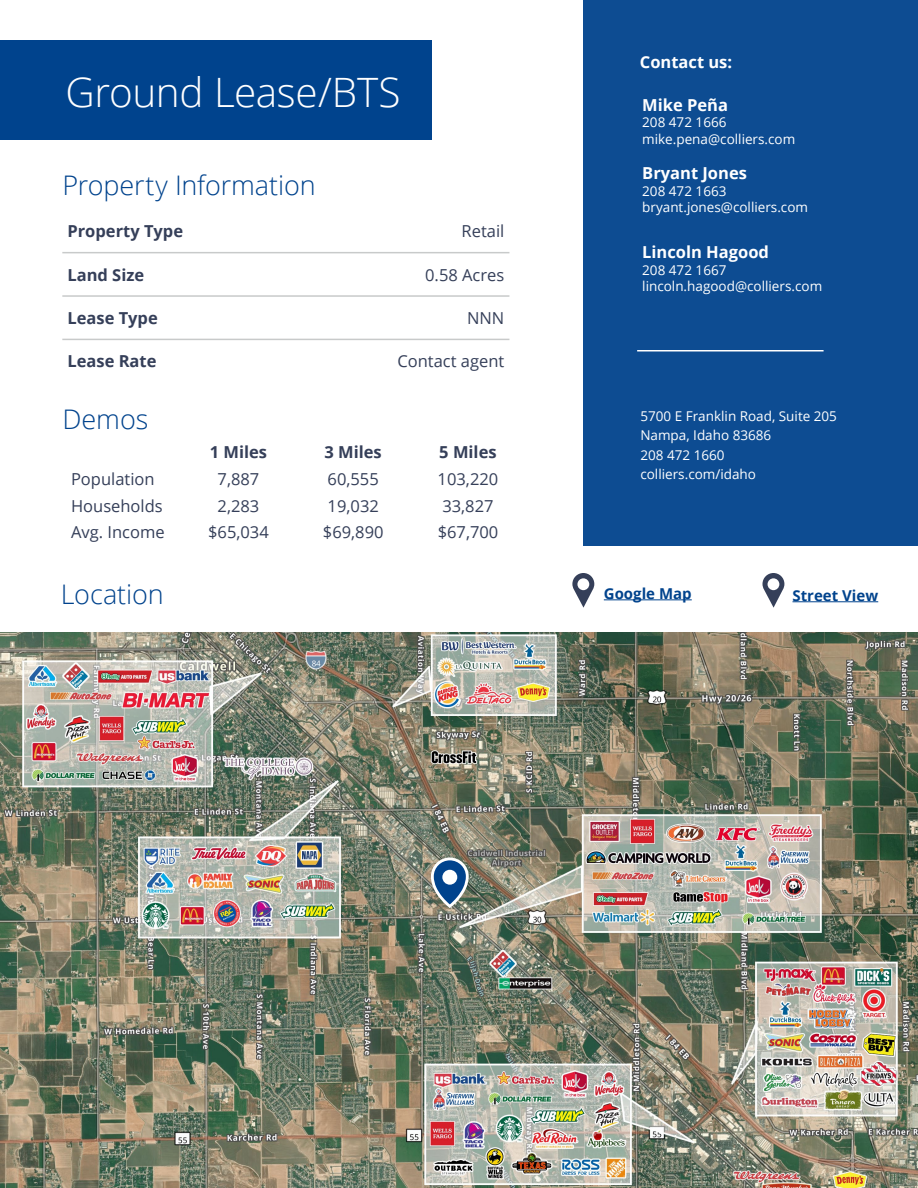
<style>
.page{position:relative;width:918px;height:1188px;background:#fff}
.page>*{position:absolute;margin:0;border:0;box-sizing:border-box;transform-origin:0 0}
.t1{font:300 40.5px "Open Sans";letter-spacing:-.01em;color:#fff}
.t2{font:300 27px "Open Sans";letter-spacing:-.005em;color:#00438d}
.t3{font:16.5px "Open Sans";color:#353f59}
.t4{font:700 16.5px "Open Sans";color:#353f59}
.t5{font:700 16.5px "Open Sans";color:#fff}
.t6{font:16.5px "Open Sans";color:#353f59}
.t7{font:700 15px "Open Sans";color:#00438d}
.t8{font:13.5px/19.5px "Open Sans";color:#fff}
</style>
<div class="page">
<div style="left:0;top:40px;width:432px;height:100px;background:#00438d"></div>
<svg style="left:62px;top:253px;width:447px;height:86px"></svg>
<hr style="left:62px;top:252px;width:137px;height:1px;background:#c8caca">
<hr style="left:199px;top:252px;width:310px;height:1px;background:#c8caca">
<hr style="left:62px;top:295px;width:137px;height:2px;background:#c8caca">
<hr style="left:199px;top:295px;width:310px;height:2px;background:#c8caca">
<hr style="left:62px;top:339px;width:137px;height:1px;background:#c8caca">
<hr style="left:199px;top:339px;width:310px;height:1px;background:#c8caca">
<img style="left:0;top:633px;width:918px;height:555px">
<svg style="left:431px;top:858px;width:38px;height:50px;background:#5d7d9a"></svg>
<div style="left:442px;top:870px;width:15px;height:15px;background:#fff;border-radius:50%"></div>
<hr style="left:604px;top:599px;width:88px;height:1px;background:#00438d">
<svg style="left:572px;top:573px;width:22px;height:35px"></svg>
<hr style="left:792px;top:601px;width:86px;height:1px;background:#00438d">
<svg style="left:762px;top:573px;width:22px;height:35px"></svg>
<div style="left:583px;top:0;width:335px;height:546px;background:#0d4c92"></div>
<hr style="left:637px;top:350px;width:187px;height:2px;background:#fff">
<h1 class="t1" style="left:65px;top:65px;width:337px">Ground Lease/BTS</h1>
<h2 class="t2" style="left:62px;top:167px;width:255px">Property Information</h2>
<p class="t4" style="left:67px;top:220px;width:117px">Property Type</p>
<p class="t3" style="left:462px;top:220px;width:44px">Retail</p>
<p class="t4" style="left:67px;top:263px;width:78px">Land Size</p>
<p class="t3" style="left:425px;top:263px;width:81px">0.58 Acres</p>
<p class="t4" style="left:67px;top:306px;width:92px">Lease Type</p>
<p class="t3" style="left:467px;top:307px;width:39px">NNN</p>
<p class="t4" style="left:67px;top:350px;width:91px">Lease Rate</p>
<p class="t3" style="left:397px;top:350px;width:108px">Contact agent</p>
<h2 class="t2" style="left:62px;top:401px;width:88px">Demos</h2>
<p class="t4" style="left:210px;top:440px;width:59px">1 Miles</p>
<p class="t4" style="left:325px;top:440px;width:59px">3 Miles</p>
<p class="t4" style="left:439px;top:440px;width:59px">5 Miles</p>
<p class="t3" style="left:71px;top:468px;width:85px">Population</p>
<p class="t3" style="left:218px;top:468px;width:43px">7,887</p>
<p class="t6" style="left:328px;top:468px;width:53px">60,555</p>
<p class="t6" style="left:438px;top:468px;width:62px">103,220</p>
<p class="t3" style="left:71px;top:494px;width:93px">Households</p>
<p class="t3" style="left:218px;top:494px;width:43px">2,283</p>
<p class="t3" style="left:328px;top:494px;width:53px">19,032</p>
<p class="t3" style="left:442px;top:494px;width:53px">33,827</p>
<p class="t3" style="left:71px;top:521px;width:95px">Avg. Income</p>
<p class="t3" style="left:208px;top:521px;width:62px">$65,034</p>
<p class="t3" style="left:323px;top:521px;width:62px">$69,890</p>
<p class="t3" style="left:438px;top:521px;width:62px">$67,700</p>
<h2 class="t2" style="left:61px;top:576px;width:104px">Location</h2>
<p class="t5" style="left:640px;top:51px;width:94px">Contact us:</p>
<p class="t5" style="left:642px;top:93px;width:87px">Mike Peña</p>
<p class="t8" style="left:642px;top:114px;width:155px;line-height:16.5px">208 472 1666 mike.pena@colliers.com</p>
<p class="t5" style="left:642px;top:162px;width:106px">Bryant Jones</p>
<p class="t8" style="left:642px;top:182px;width:167px;line-height:16.5px">208 472 1663 bryant.jones@colliers.com</p>
<p class="t5" style="left:642px;top:241px;width:128px">Lincoln Hagood</p>
<p class="t8" style="left:642px;top:261px;width:181px;line-height:16.5px">208 472 1667 lincoln.hagood@colliers.com</p>
<p class="t8" style="left:640px;top:406px;width:198px">5700 E Franklin Road, Suite 205<br>Nampa, Idaho 83686<br>208 472 1660 colliers.com/idaho</p>
<p class="t7" style="left:604px;top:583px;width:89px">Google Map</p>
<p class="t7" style="left:792px;top:585px;width:87px">Street View</p>
</div>
